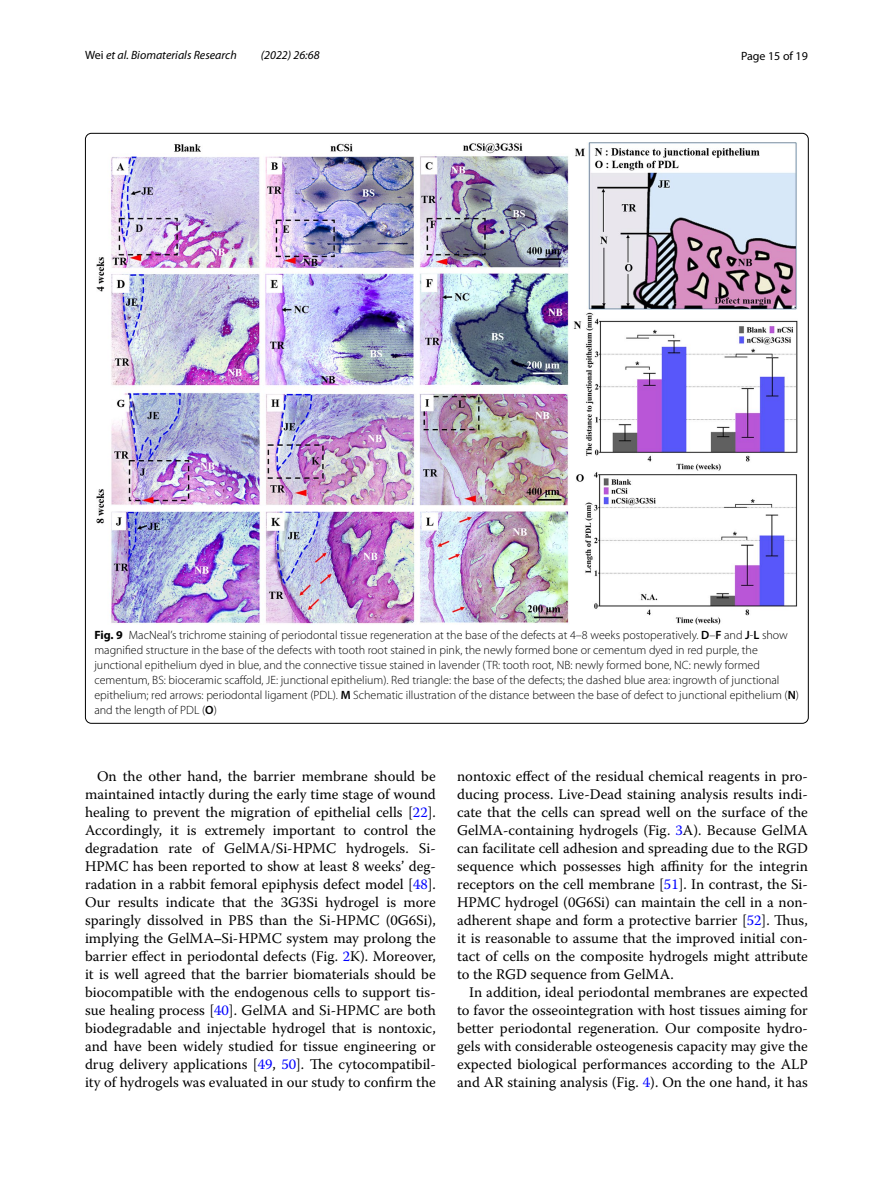
<style>
.page{position:relative;width:893px;height:1187px;background:#fff}
.page>*{position:absolute;margin:0;border:0;box-sizing:border-box;transform-origin:0 0}
.t1{font:14.7px/18px "Warnock Pro";color:#000;text-align:justify}
.t2{font:300 12px/15px "Myriad Pro";color:#000}
.t3{font:italic 12px "Myriad Pro";color:#000}
.t4{font:12px "Myriad Pro";color:#000}
.s1{font-style:normal}
.s2{font-weight:700}
.s3{font-weight:600}
.s4{color:#00f}
.s5{font-family:"STIX Math"}
</style>
<div class="page">
<img style="left:97px;top:142px;width:700px;height:482px">
<p class="t3" style="left:85px;top:48px;width:153px"><span class="s1">Wei</span> et al. Biomaterials Research</p>
<p class="t3" style="left:261px;top:48px;width:60px">(2022) 26:68</p>
<p class="t4" style="left:741px;top:48px;width:68px">Page 15 of 19</p>
<p class="t2" style="left:94px;top:628px;width:706px"><span class="s2">Fig. 9</span> MacNeal’s trichrome staining of periodontal tissue regeneration at the base of the defects at 4–8 weeks postoperatively. <span class="s3">D</span>–<span class="s3">F</span> and <span class="s3">J</span>-<span class="s3">L</span> show magnified structure in the base of the defects with tooth root stained in pink, the newly formed bone or cementum dyed in red purple, the junctional epithelium dyed in blue, and the connective tissue stained in lavender (TR: tooth root, NB: newly formed bone, NC: newly formed cementum, BS: bioceramic scaffold, JE: junctional epithelium). Red triangle: the base of the defects; the dashed blue area: ingrowth of junctional epithelium; red arrows: periodontal ligament (PDL). <span class="s3">M</span> Schematic illustration of the distance between the base of defect to junctional epithelium (<span class="s3">N</span>) and the length of PDL (<span class="s3">O</span>)</p>
<p class="t1" style="left:85px;top:766px;width:352px;text-indent:12px">On the other hand, the barrier membrane should be maintained intactly during the early time stage of wound healing to prevent the migration of epithelial cells [<span class="s4">22</span>].<br>Accordingly, it is extremely important to control the degradation rate of GelMA/Si-HPMC hydrogels. Si-HPMC has been reported to show at least 8 weeks’ deg&shy;radation in a rabbit femoral epiphysis defect model [<span class="s4">48</span>].<br>Our results indicate that the 3G3Si hydrogel is more sparingly dissolved in PBS than the Si-HPMC (0G6Si), implying the GelMA<span class="s5">‒</span>Si-HPMC system may prolong the barrier effect in periodontal defects (Fig. <span class="s4">2</span>K). Moreover, it is well agreed that the barrier biomaterials should be biocompatible with the endogenous cells to support tis&shy;sue healing process [<span class="s4">40</span>]. GelMA and Si-HPMC are both biodegradable and injectable hydrogel that is nontoxic, and have been widely studied for tissue engineering or drug delivery applications [<span class="s4">49</span>, <span class="s4">50</span>]. The cytocompatibil&shy;ity of hydrogels was evaluated in our study to confirm the</p>
<p class="t1" style="left:457px;top:766px;width:352px">nontoxic effect of the residual chemical reagents in pro&shy;ducing process. Live-Dead staining analysis results indi&shy;cate that the cells can spread well on the surface of the GelMA-containing hydrogels (Fig. <span class="s4">3</span>A). Because GelMA can facilitate cell adhesion and spreading due to the RGD sequence which possesses high affinity for the integrin receptors on the cell membrane [<span class="s4">51</span>]. In contrast, the Si-HPMC hydrogel (0G6Si) can maintain the cell in a non&shy;adherent shape and form a protective barrier [<span class="s4">52</span>]. Thus, it is reasonable to assume that the improved initial con&shy;tact of cells on the composite hydrogels might attribute to the RGD sequence from GelMA.</p>
<p class="t1" style="left:457px;top:982px;width:352px;text-indent:12px">In addition, ideal periodontal membranes are expected to favor the osseointegration with host tissues aiming for better periodontal regeneration. Our composite hydro&shy;gels with considerable osteogenesis capacity may give the expected biological performances according to the ALP and AR staining analysis (Fig. <span class="s4">4</span>). On the one hand, it has</p>
</div>
